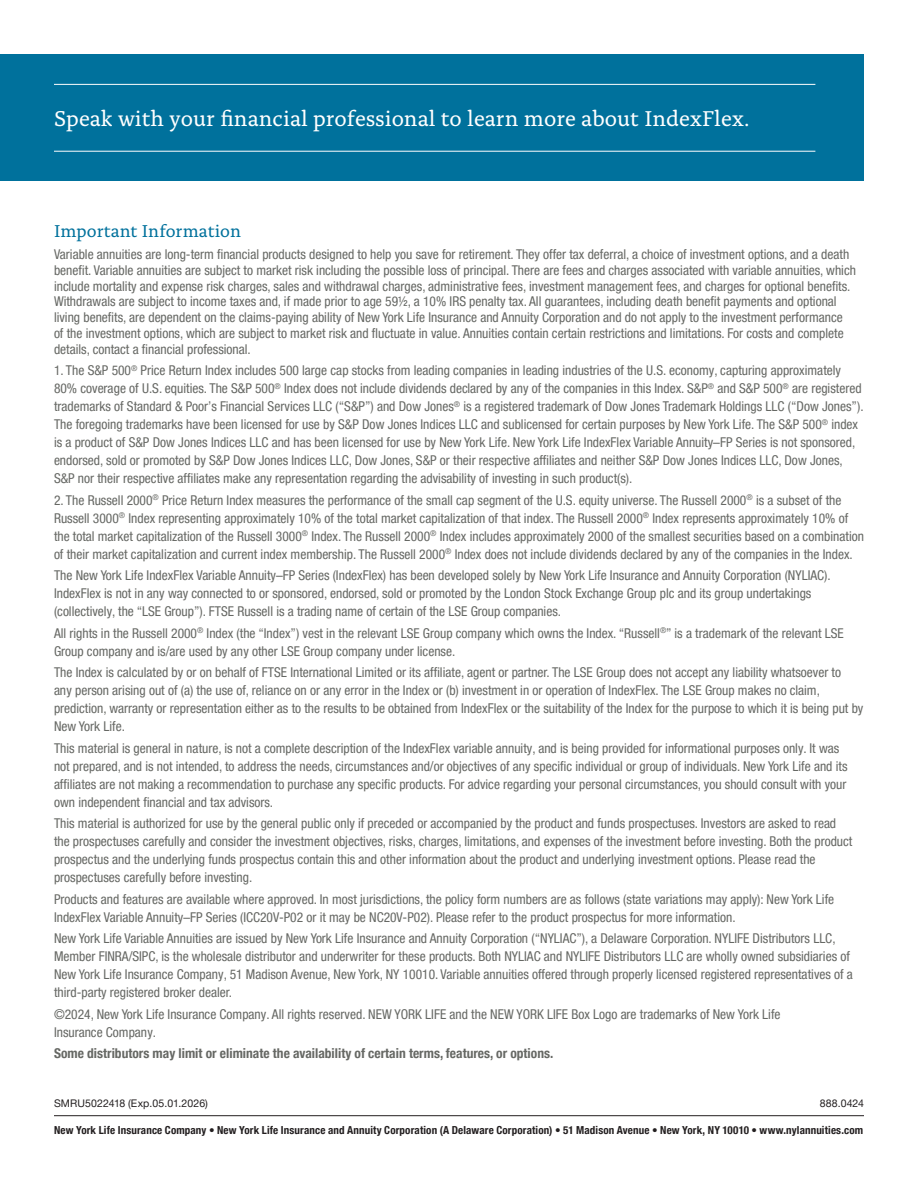
<style>
.page{position:relative;width:918px;height:1188px;background:#fff}
.page>*{position:absolute;margin:0;border:0;box-sizing:border-box;transform-origin:0 0}
.Intro_Paragraphs{font:22.5px "Alda Pro";color:#fff}
.Sub-headings{font:18px "Alda Pro";color:#00719c}
.Footnotes{font:condensed 13.5px/18px "Helvetica Neue LT Pro";color:#666864}
.Footnotes-2{font:700 condensed 13.5px "Helvetica Neue LT Pro";color:#666864}
.Icon_anchor_line{font:700 condensed 11.1px "Helvetica Neue LT Pro";letter-spacing:.01em;color:#231f20}
.Icon_anchor_line-2{font:10.5px "Helvetica Neue LT Pro";letter-spacing:.01em;color:#231f20}
</style>
<div class="page">
<div style="left:0;top:54px;width:864px;height:126px;background:#00719c"></div>
<hr style="left:54px;top:84px;width:761px;height:1px;background:#fff">
<hr style="left:54px;top:151px;width:761px;height:1px;background:#fff">
<hr style="left:54px;top:1115px;width:810px;height:1px;background:#231f20">
<p class="Intro_Paragraphs" style="left:54px;top:102px;width:697px">Speak with your financial professional to learn more about IndexFlex.</p>
<p class="Sub-headings" style="left:54px;top:217px;width:189px">Important Information</p>
<p class="Footnotes" style="left:54px;top:246px;width:804px;line-height:15.8px">Variable annuities are long-term financial products designed to help you save for retirement. They offer tax deferral, a choice of investment options, and a death benefit. Variable annuities are subject to market risk including the possible loss of principal. There are fees and charges associated with variable annuities, which include mortality and expense risk charges, sales and withdrawal charges, administrative fees, investment management fees, and charges for optional benefits.<br>Withdrawals are subject to income taxes and, if made prior to age 59½, a 10% IRS penalty tax. All guarantees, including death benefit payments and optional living benefits, are dependent on the claims-paying ability of New York Life Insurance and Annuity Corporation and do not apply to the investment performance<br>of the investment options, which are subject to market risk and fluctuate in value. Annuities contain certain restrictions and limitations. For costs and complete details, contact a financial professional.</p>
<p class="Footnotes" style="left:54px;top:361px;width:811px">1. The S&amp;P 500<sup>®</sup> Price Return Index includes 500 large cap stocks from leading companies in leading industries of the U.S. economy, capturing approximately 80% coverage of U.S. equities. The S&amp;P 500<sup>®</sup> Index does not include dividends declared by any of the companies in this Index. S&amp;P<sup>®</sup> and S&amp;P 500<sup>®</sup> are registered trademarks of Standard &amp; Poor’s Financial Services LLC (“S&amp;P”) and Dow Jones<sup>®</sup> is a registered trademark of Dow Jones Trademark Holdings LLC (“Dow Jones”).<br>The foregoing trademarks have been licensed for use by S&amp;P Dow Jones Indices LLC and sublicensed for certain purposes by New York Life. The S&amp;P 500<sup>®</sup> index is a product of S&amp;P Dow Jones Indices LLC and has been licensed for use by New York Life. New York Life IndexFlex Variable Annuity–FP Series is not sponsored, endorsed, sold or promoted by S&amp;P Dow Jones Indices LLC, Dow Jones, S&amp;P or their respective affiliates and neither S&amp;P Dow Jones Indices LLC, Dow Jones, S&amp;P nor their respective affiliates make any representation regarding the advisability of investing in such product(s).</p>
<p class="Footnotes" style="left:54px;top:491px;width:812px">2. The Russell 2000<sup>®</sup> Price Return Index measures the performance of the small cap segment of the U.S. equity universe. The Russell 2000<sup>®</sup> is a subset of the Russell 3000<sup>®</sup> Index representing approximately 10% of the total market capitalization of that index. The Russell 2000<sup>®</sup> Index represents approximately 10% of the total market capitalization of the Russell 3000<sup>®</sup> Index. The Russell 2000<sup>®</sup> Index includes approximately 2000 of the smallest securities based on a combination of their market capitalization and current index membership. The Russell 2000<sup>®</sup> Index does not include dividends declared by any of the companies in the Index.</p>
<p class="Footnotes" style="left:54px;top:566px;width:778px">The New York Life IndexFlex Variable Annuity–FP Series (IndexFlex) has been developed solely by New York Life Insurance and Annuity Corporation (NYLIAC).<br>IndexFlex is not in any way connected to or sponsored, endorsed, sold or promoted by the London Stock Exchange Group plc and its group undertakings (collectively, the “LSE Group”). FTSE Russell is a trading name of certain of the LSE Group companies.</p>
<p class="Footnotes" style="left:54px;top:624px;width:791px">All rights in the Russell 2000<sup>®</sup> Index (the “Index”) vest in the relevant LSE Group company which owns the Index. “Russell<sup>®</sup>” is a trademark of the relevant LSE<br>Group company and is/are used by any other LSE Group company under license.</p>
<p class="Footnotes" style="left:54px;top:663px;width:811px">The Index is calculated by or on behalf of FTSE International Limited or its affiliate, agent or partner. The LSE Group does not accept any liability whatsoever to<br>any person arising out of (a) the use of, reliance on or any error in the Index or (b) investment in or operation of IndexFlex. The LSE Group makes no claim, prediction, warranty or representation either as to the results to be obtained from IndexFlex or the suitability of the Index for the purpose to which it is being put by New York Life.</p>
<p class="Footnotes" style="left:54px;top:739px;width:795px">This material is general in nature, is not a complete description of the IndexFlex variable annuity, and is being provided for informational purposes only. It was not prepared, and is not intended, to address the needs, circumstances and/or objectives of any specific individual or group of individuals. New York Life and its affiliates are not making a recommendation to purchase any specific products. For advice regarding your personal circumstances, you should consult with your own independent financial and tax advisors.</p>
<p class="Footnotes" style="left:54px;top:814px;width:800px">This material is authorized for use by the general public only if preceded or accompanied by the product and funds prospectuses. Investors are asked to read the prospectuses carefully and consider the investment objectives, risks, charges, limitations, and expenses of the investment before investing. Both the product prospectus and the underlying funds prospectus contain this and other information about the product and underlying investment options. Please read the prospectuses carefully before investing.</p>
<p class="Footnotes" style="left:54px;top:890px;width:782px">Products and features are available where approved. In most jurisdictions, the policy form numbers are as follows (state variations may apply): New York Life<br>IndexFlex Variable Annuity–FP Series (ICC20V-P02 or it may be NC20V-P02). Please refer to the product prospectus for more information.</p>
<p class="Footnotes" style="left:54px;top:929px;width:800px">New York Life Variable Annuities are issued by New York Life Insurance and Annuity Corporation (“NYLIAC”), a Delaware Corporation. NYLIFE Distributors LLC, Member FINRA/SIPC, is the wholesale distributor and underwriter for these products. Both NYLIAC and NYLIFE Distributors LLC are wholly owned subsidiaries of New York Life Insurance Company, 51 Madison Avenue, New York, NY 10010. Variable annuities offered through properly licensed registered representatives of a third-party registered broker dealer.</p>
<p class="Footnotes" style="left:54px;top:1005px;width:728px">©2024, New York Life Insurance Company. All rights reserved. NEW YORK LIFE and the NEW YORK LIFE Box Logo are trademarks of New York Life<br>Insurance Company.</p>
<p class="Footnotes-2" style="left:54px;top:1045px;width:501px">Some distributors may limit or eliminate the availability of certain terms, features, or options.</p>
<p class="Icon_anchor_line-2" style="left:54px;top:1097px;width:156px">SMRU5022418 (Exp.05.01.2026)</p>
<p class="Icon_anchor_line-2" style="left:820px;top:1097px;width:46px">888.0424</p>
<p class="Icon_anchor_line" style="left:54px;top:1124px;width:811px">New York Life Insurance Company • New York Life Insurance and Annuity Corporation (A Delaware Corporation) • 51 Madison Avenue • New York, NY 10010 • www.nylannuities.com</p>
</div>
